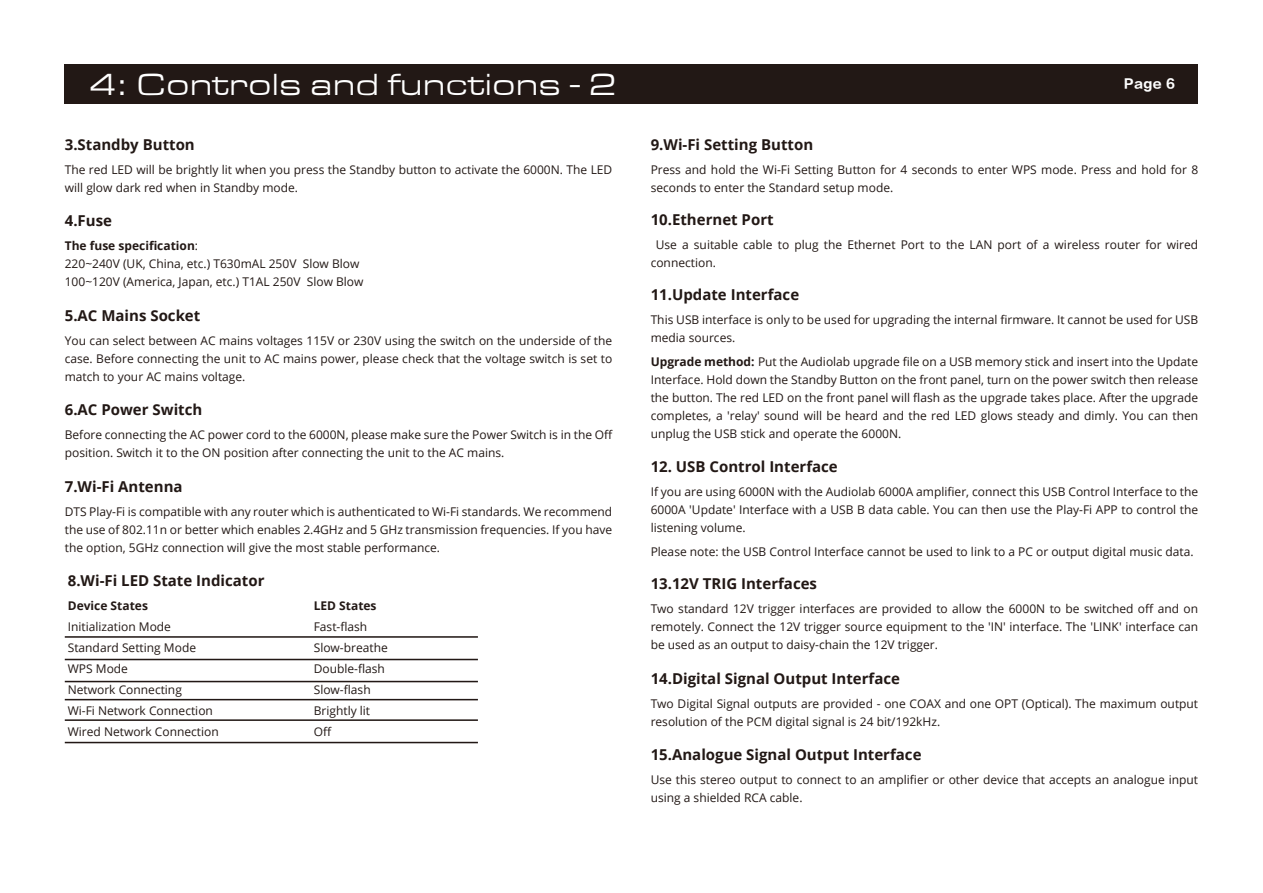
<style>
.page{position:relative;width:1263px;height:893px;background:#fff}
.page>*{position:absolute;margin:0;border:0;box-sizing:border-box;transform-origin:0 0}
.t1{font:31.5px "Eurostile Extended Roman DTC";color:#fff}
.t2{font:700 15px "Open Sans";color:#221815}
.t3{font:12.75px "FZLTDHK GBK1 0";color:#fff}
.t4{font:12px/18px "Open Sans";color:#221815}
.t5{font:700 12px "Open Sans";color:#221815}
.s1{font-weight:700}
</style>
<div class="page">
<div style="left:65px;top:65px;width:1133px;height:39px;background:#221815"></div>
<hr style="left:65px;top:636px;width:413px;height:2px;background:#221815">
<hr style="left:65px;top:659px;width:413px;height:1px;background:#221815">
<hr style="left:65px;top:681px;width:413px;height:1px;background:#221815">
<hr style="left:65px;top:699px;width:413px;height:1px;background:#221815">
<hr style="left:65px;top:719px;width:413px;height:2px;background:#221815">
<hr style="left:65px;top:742px;width:413px;height:1px;background:#221815">
<h1 class="t1" style="left:90px;top:68px;width:527px">4: Controls and functions - 2</h1>
<p class="t3" style="left:1124px;top:76px;width:52px">Page 6</p>
<p class="t2" style="left:65px;top:134px;width:132px">3.Standby Button</p>
<p class="t4" style="left:65px;top:160px;width:549px">The red LED will be brightly lit when you press the Standby button to activate the 6000N. The LED will glow dark red when in Standby mode.</p>
<p class="t2" style="left:65px;top:210px;width:49px">4.Fuse</p>
<p class="t4" style="left:65px;top:236px;width:300px"><span class="s1">The fuse specification</span>:<br>220~240V (UK, China, etc.) T630mAL 250V Slow Blow<br>100~120V (America, Japan, etc.) T1AL 250V Slow Blow</p>
<p class="t2" style="left:65px;top:305px;width:137px">5.AC Mains Socket</p>
<p class="t4" style="left:65px;top:331px;width:549px;text-align:justify">You can select between AC mains voltages 115V or 230V using the switch on the underside of the case. Before connecting the unit to AC mains power, please check that the voltage switch is set to match to your AC mains voltage.</p>
<p class="t2" style="left:65px;top:399px;width:139px">6.AC Power Switch</p>
<p class="t4" style="left:65px;top:425px;width:549px">Before connecting the AC power cord to the 6000N, please make sure the Power Switch is in the Off position. Switch it to the ON position after connecting the unit to the AC mains.</p>
<p class="t2" style="left:65px;top:476px;width:119px">7.Wi-Fi Antenna</p>
<p class="t4" style="left:65px;top:502px;width:549px;text-align:justify">DTS Play-Fi is compatible with any router which is authenticated to Wi-Fi standards. We recommend the use of 802.11n or better which enables 2.4GHz and 5 GHz transmission frequencies. If you have the option, 5GHz connection will give the most stable performance.</p>
<p class="t2" style="left:68px;top:570px;width:198px">8.Wi-Fi LED State Indicator</p>
<p class="t5" style="left:68px;top:597px;width:82px">Device States</p>
<p class="t4" style="left:68px;top:616px;width:153px;line-height:21px">Initialization Mode<br>Standard Setting Mode<br>WPS Mode<br>Network Connecting<br>Wi-Fi Network Connection<br>Wired Network Connection</p>
<p class="t5" style="left:314px;top:597px;width:64px">LED States</p>
<p class="t4" style="left:314px;top:616px;width:76px;line-height:21px">Fast-flash<br>Slow-breathe<br>Double-flash<br>Slow-flash<br>Brightly lit<br>Off</p>
<p class="t2" style="left:651px;top:134px;width:164px">9.Wi-Fi Setting Button</p>
<p class="t4" style="left:651px;top:160px;width:549px">Press and hold the Wi-Fi Setting Button for 4 seconds to enter WPS mode. Press and hold for 8 seconds to enter the Standard setup mode.</p>
<p class="t2" style="left:651px;top:209px;width:124px">10.Ethernet Port</p>
<p class="t4" style="left:651px;top:235px;width:549px;text-indent:5px">Use a suitable cable to plug the Ethernet Port to the LAN port of a wireless router for wired connection.</p>
<p class="t2" style="left:651px;top:284px;width:150px">11.Update Interface</p>
<p class="t4" style="left:651px;top:310px;width:549px">This USB interface is only to be used for upgrading the internal firmware. It cannot be used for USB media sources.</p>
<p class="t4" style="left:651px;top:352px;width:549px;text-align:justify"><span class="s1">Upgrade method:</span> Put the Audiolab upgrade file on a USB memory stick and insert into the Update Interface. Hold down the Standby Button on the front panel, turn on the power switch then release the button. The red LED on the front panel will flash as the upgrade takes place. After the upgrade completes, a 'relay' sound will be heard and the red LED glows steady and dimly. You can then unplug the USB stick and operate the 6000N.</p>
<p class="t2" style="left:651px;top:456px;width:189px">12. USB Control Interface</p>
<p class="t4" style="left:651px;top:482px;width:549px;text-align:justify">If you are using 6000N with the Audiolab 6000A amplifier, connect this USB Control Interface to the 6000A 'Update' Interface with a USB B data cable. You can then use the Play-Fi APP to control the listening volume.</p>
<p class="t4" style="left:651px;top:542px;width:544px">Please note: the USB Control Interface cannot be used to link to a PC or output digital music data.</p>
<p class="t2" style="left:651px;top:573px;width:168px">13.12V TRIG Interfaces</p>
<p class="t4" style="left:651px;top:599px;width:549px;text-align:justify">Two standard 12V trigger interfaces are provided to allow the 6000N to be switched off and on remotely. Connect the 12V trigger source equipment to the 'IN' interface. The 'LINK' interface can be used as an output to daisy-chain the 12V trigger.</p>
<p class="t2" style="left:651px;top:668px;width:251px">14.Digital Signal Output Interface</p>
<p class="t4" style="left:651px;top:694px;width:549px">Two Digital Signal outputs are provided - one COAX and one OPT (Optical). The maximum output resolution of the PCM digital signal is 24 bit/192kHz.</p>
<p class="t2" style="left:651px;top:744px;width:272px">15.Analogue Signal Output Interface</p>
<p class="t4" style="left:651px;top:770px;width:549px">Use this stereo output to connect to an amplifier or other device that accepts an analogue input using a shielded RCA cable.</p>
</div>
